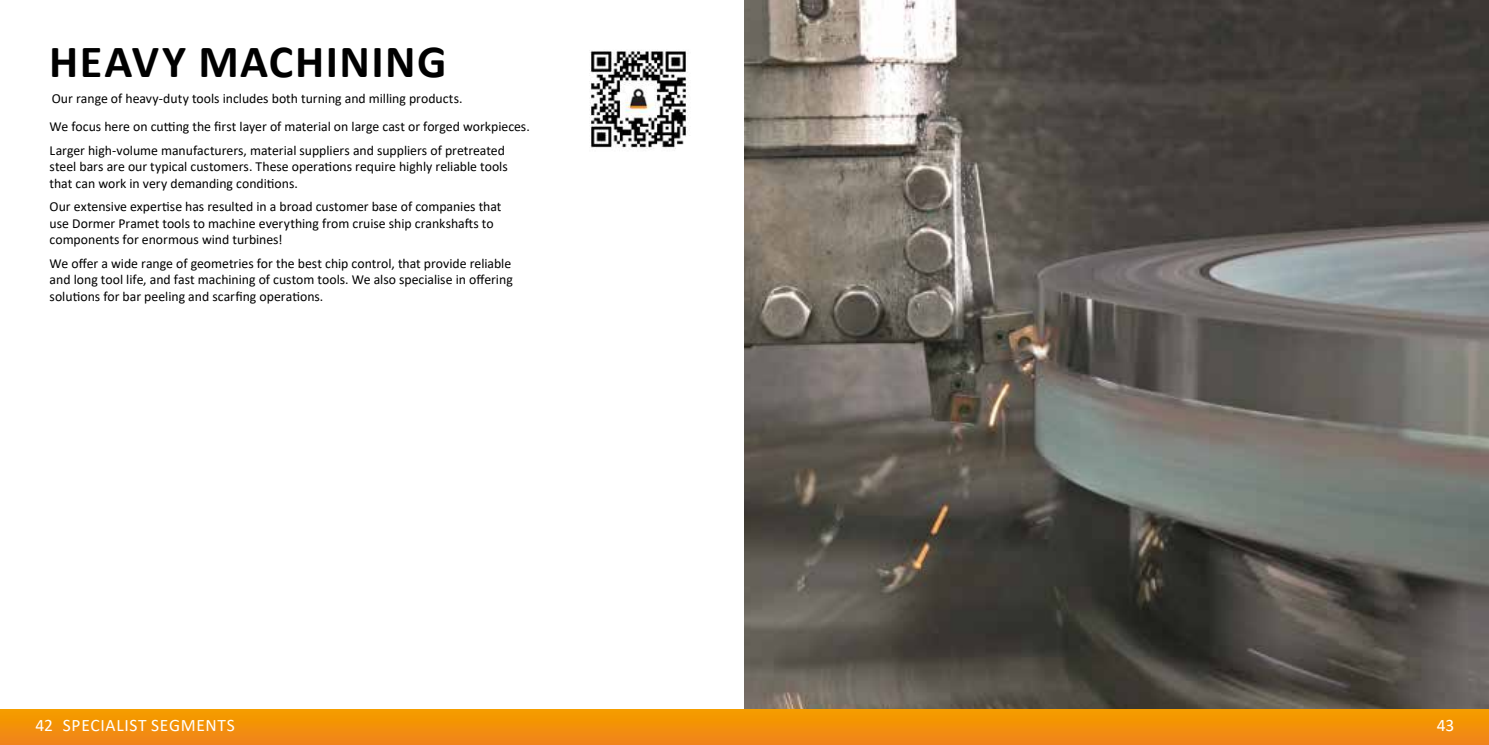
<style>
.page{position:relative;width:1489px;height:745px;background:#fff}
.page>*{position:absolute;margin:0;border:0;box-sizing:border-box;transform-origin:0 0}
.t1{font:700 46.25px "Calibri";letter-spacing:.03em;color:#000}
.t2{font:17.5px "Calibri";letter-spacing:.04em;color:#fff}
.t3{font:13.75px/16.5px "Calibri";color:#000}
</style>
<div class="page">
<img style="left:744px;top:0;width:744px;height:709px">
<img style="left:589px;top:50px;width:99px;height:99px">
<svg style="left:0;top:709px;width:1488px;height:35px;background:#f2900a"></svg>
<h1 class="t1" style="left:49px;top:29px;width:399px">HEAVY MACHINING</h1>
<p class="t3" style="left:52px;top:90px;width:412px">Our range of heavy-duty tools includes both turning and milling products.</p>
<p class="t3" style="left:50px;top:114px;width:481px;line-height:23.6px">We focus here on cutting the first layer of material on large cast or forged workpieces.<br>Larger high-volume manufacturers, material suppliers and suppliers of pretreated</p>
<p class="t3" style="left:50px;top:158px;width:459px">steel bars are our typical customers. These operations require highly reliable tools that can work in very demanding conditions.</p>
<p class="t3" style="left:50px;top:198px;width:453px">Our extensive expertise has resulted in a broad customer base of companies that use Dormer Pramet tools to machine everything from cruise ship crankshafts to components for enormous wind turbines!</p>
<p class="t3" style="left:50px;top:254px;width:464px;text-align:justify">We offer a wide range of geometries for the best chip control, that provide reliable and long tool life, and fast machining of custom tools. We also specialise in offering solutions for bar peeling and scarfing operations.</p>
<p class="t2" style="left:35px;top:712px;width:201px">42 SPECIALIST SEGMENTS</p>
<p class="t2" style="left:1436px;top:712px;width:19px">43</p>
</div>
